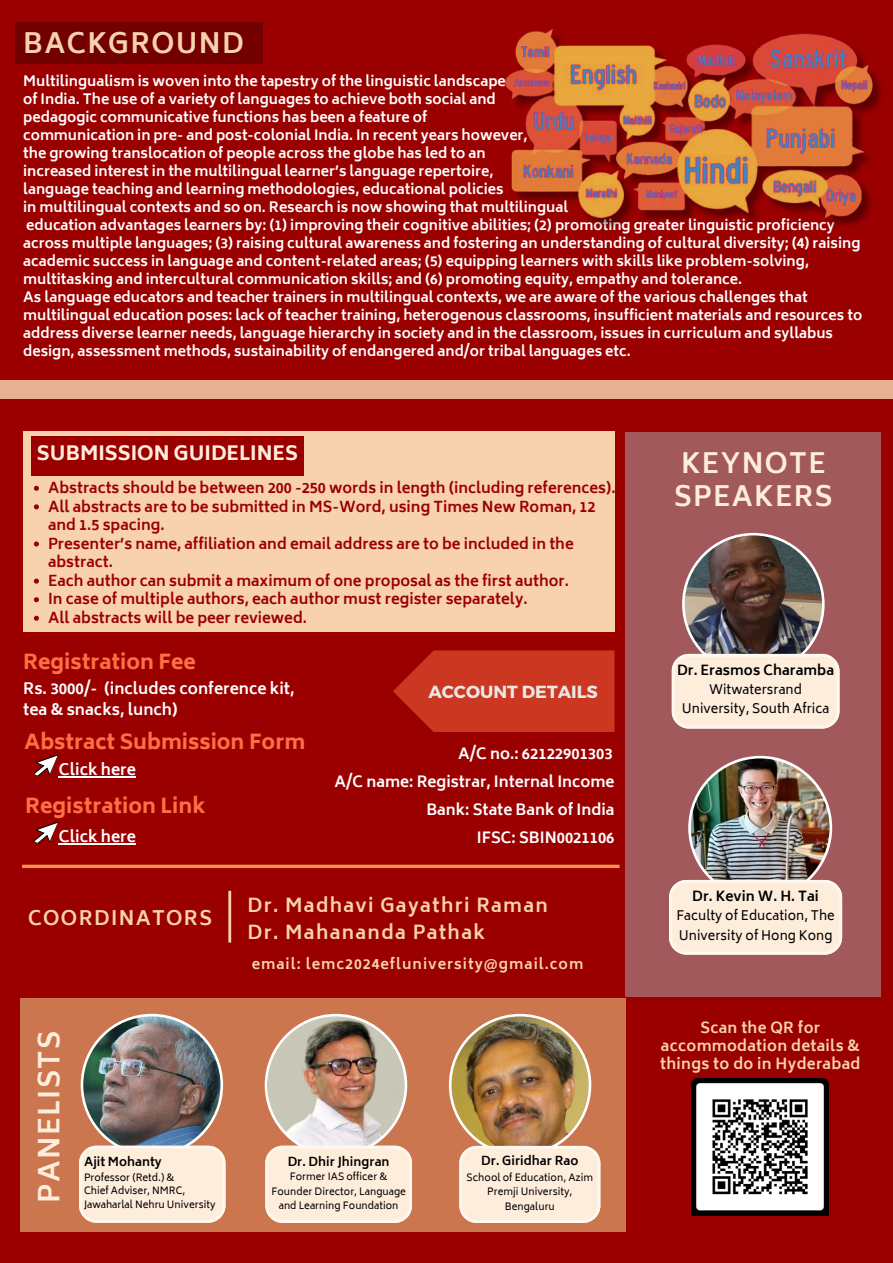
<style>
.page{position:relative;width:893px;height:1263px;background:#9b0000}
.page>*{position:absolute;margin:0;border:0;box-sizing:border-box;transform-origin:0 0}
.t1{font:700 27.97px "Biryani";letter-spacing:.05em;color:#ffeddc}
.t2{font:700 27.22px/33.2px "Biryani";letter-spacing:.05em;color:#ffeddc}
.t3{font:700 27.22px "Biryani";letter-spacing:.05em;color:#f8d2af}
.t4{font:800 20.48px "Biryani";color:#ff6f43}
.t5{font:800 19.5px "Biryani";color:#ffeddc}
.t6{font:700 19.42px "Biryani";letter-spacing:.07em;color:#f8d2af}
.t7{font:700 18.67px/27.6px "Biryani";letter-spacing:.07em;color:#f8d2af}
.t8{font:700 17.48px "Montserrat";color:#eae8e3}
.t9{font:700 15.3px/21.2px "Biryani";color:#fff}
.t10{font:700 15px "Biryani";color:#fff}
.t11{font:700 14.85px/18px "Biryani";letter-spacing:.02em;color:#f8d2af;text-align:center}
.t12{font:700 14.62px/18.6px "Biryani";color:#9b0000}
.t13{font:700 14.17px "Biryani";letter-spacing:.07em;color:#f8d2af}
.t14{font:700 13.88px/18px "Biryani";color:#fff}
.t15{font:700 13.5px "Biryani";letter-spacing:.005em;color:#000}
.t16{font:12.75px/19.1px "Biryani";letter-spacing:.005em;color:#000;text-align:center}
.t17{font:700 12px "Biryani";letter-spacing:.005em;color:#000}
.t18{font:9.75px/13.5px "Biryani";letter-spacing:.005em;color:#000;text-align:center}
</style>
<div class="page">
<div style="left:0;top:380px;width:893px;height:19px;background:#e9b194"></div>
<div style="left:626px;top:432px;width:255px;height:565px;background:#a2595c"></div>
<div style="left:23px;top:431px;width:591px;height:200px;background:#f8d2af"></div>
<div style="left:20px;top:998px;width:606px;height:234px;background:#cc764f"></div>
<div style="left:16px;top:22px;width:247px;height:42px;background:#720000"></div>
<svg style="left:671px;top:533px;width:168px;height:195px"></svg>
<img style="left:669px;top:756px;width:173px;height:199px">
<img style="left:79px;top:1014px;width:146px;height:209px">
<img style="left:265px;top:1014px;width:147px;height:209px">
<img style="left:449px;top:1014px;width:151px;height:209px">
<img style="left:505px;top:29px;width:377px;height:199px">
<hr style="left:228px;top:891px;width:3px;height:51px;background:#f8d2af">
<svg style="left:33px;top:754px;width:26px;height:24px"></svg>
<svg style="left:33px;top:821px;width:26px;height:24px"></svg>
<hr style="left:22px;top:865px;width:597px;height:3px;background:#ff914d">
<svg style="left:393px;top:650px;width:221px;height:82px"></svg>
<img style="left:692px;top:1078px;width:136px;height:137px">
<svg style="left:34px;top:486px;width:5px;height:5px"></svg>
<svg style="left:34px;top:504px;width:5px;height:5px"></svg>
<svg style="left:34px;top:541px;width:5px;height:5px"></svg>
<svg style="left:34px;top:579px;width:5px;height:5px"></svg>
<svg style="left:34px;top:597px;width:5px;height:5px"></svg>
<svg style="left:34px;top:616px;width:5px;height:5px"></svg>
<div style="left:31px;top:436px;width:272px;height:40px;background:#9b0000"></div>
<hr style="left:59px;top:776px;width:77px;height:1px;background:#fff">
<hr style="left:59px;top:843px;width:77px;height:1px;background:#fff">
<p class="t3" style="left:23px;top:27px;width:222px">BACKGROUND</p>
<h1 class="t14" style="left:23px;top:72px;width:840px">Multilingualism is woven into the tapestry of the linguistic landscape<br>of India. The use of a variety of languages to achieve both social and<br>pedagogic communicative functions has been a feature of<br>communication in pre- and post-colonial India. In recent years however,<br>the growing translocation of people across the globe has led to an<br>increased interest in the multilingual learner’s language repertoire,<br>language teaching and learning methodologies, educational policies<br>in multilingual contexts and so on. Research is now showing that multilingual<br>education advantages learners by: (1) improving their cognitive abilities; (2) promoting greater linguistic proficiency across multiple languages; (3) raising cultural awareness and fostering an understanding of cultural diversity; (4) raising academic success in language and content-related areas; (5) equipping learners with skills like problem-solving, multitasking and intercultural communication skills; and (6) promoting equity, empathy and tolerance.<br>As language educators and teacher trainers in multilingual contexts, we are aware of the various challenges that multilingual education poses: lack of teacher training, heterogenous classrooms, insufficient materials and resources to address diverse learner needs, language hierarchy in society and in the classroom, issues in curriculum and syllabus design, assessment methods, sustainability of endangered and/or tribal languages etc.</h1>
<h4 class="t5" style="left:37px;top:442px;width:263px">SUBMISSION GUIDELINES</h4>
<h6 class="t2" style="left:674px;top:447px;width:160px">KEYNOTE<br>SPEAKERS</h6>
<p class="t12" style="left:48px;top:479px;width:569px">Abstracts should be between 200 -250 words in length (including references).</p>
<p class="t12" style="left:48px;top:497px;width:549px">All abstracts are to be submitted in MS-Word, using Times New Roman, 12 and 1.5 spacing.</p>
<p class="t12" style="left:48px;top:534px;width:527px">Presenter’s name, affiliation and email address are to be included in the abstract.</p>
<p class="t12" style="left:48px;top:571px;width:522px">Each author can submit a maximum of one proposal as the first author.</p>
<p class="t12" style="left:48px;top:590px;width:481px">In case of multiple authors, each author must register separately.</p>
<h3 class="t12" style="left:48px;top:609px;width:260px">All abstracts will be peer reviewed.</h3>
<h6 class="t4" style="left:23px;top:650px;width:174px">Registration Fee</h6>
<p class="t9" style="left:23px;top:678px;width:273px">Rs. 3000/- (includes conference kit, tea &amp; snacks, lunch)</p>
<h6 class="t4" style="left:24px;top:730px;width:283px">Abstract Submission Form</h6>
<h3 class="t9" style="left:59px;top:759px;width:79px">Click here</h3>
<p class="t4" style="left:25px;top:794px;width:182px">Registration Link</p>
<h6 class="t9" style="left:59px;top:826px;width:79px">Click here</h6>
<h6 class="t8" style="left:428px;top:680px;width:171px">ACCOUNT DETAILS</h6>
<h5 class="t10" style="left:458px;top:745px;width:156px">A/C no.: 62122901303</h5>
<h2 class="t10" style="left:334px;top:773px;width:281px">A/C name: Registrar, Internal Income</h2>
<h3 class="t10" style="left:426px;top:801px;width:190px">Bank: State Bank of India</h3>
<h1 class="t10" style="left:477px;top:829px;width:139px">IFSC: SBIN0021106</h1>
<p class="t6" style="left:28px;top:907px;width:186px">COORDINATORS</p>
<p class="t1" style="left:33px;top:1203px;width:174px;rotate:-90deg">PANELISTS</p>
<p class="t17" style="left:84px;top:1155px;width:79px">Ajit Mohanty</p>
<p class="t18" style="left:84px;top:1170px;width:133px;text-align:left">Professor (Retd.) &amp;<br>Chief Adviser, NMRC,<br>Jawaharlal Nehru University</p>
<h6 class="t7" style="left:247px;top:891px;width:302px">Dr. Madhavi Gayathri Raman<br>Dr. Mahananda Pathak</h6>
<h6 class="t13" style="left:252px;top:955px;width:333px">email: lemc2024efluniversity@gmail.com</h6>
<p class="t17" style="left:288px;top:1154px;width:103px">Dr. Dhir Jhingran</p>
<p class="t18" style="left:271px;top:1170px;width:136px;line-height:14.1px">Former IAS officer &amp;<br>Founder Director, Language and Learning Foundation</p>
<p class="t17" style="left:481px;top:1154px;width:99px">Dr. Giridhar Rao</p>
<p class="t18" style="left:466px;top:1170px;width:128px;line-height:14.6px">School of Education, Azim<br>Premji University,<br>Bengaluru</p>
<p class="t15" style="left:677px;top:662px;width:159px">Dr. Erasmos Charamba</p>
<p class="t16" style="left:682px;top:680px;width:149px">Witwatersrand<br>University, South Africa</p>
<p class="t15" style="left:692px;top:888px;width:128px">Dr. Kevin W. H. Tai</p>
<p class="t16" style="left:676px;top:906px;width:160px;text-align:left">Faculty of Education, The<br>University of Hong Kong</p>
<h3 class="t11" style="left:660px;top:1018px;width:202px">Scan the QR for accommodation details &amp; things to do in Hyderabad</h3>
</div>
